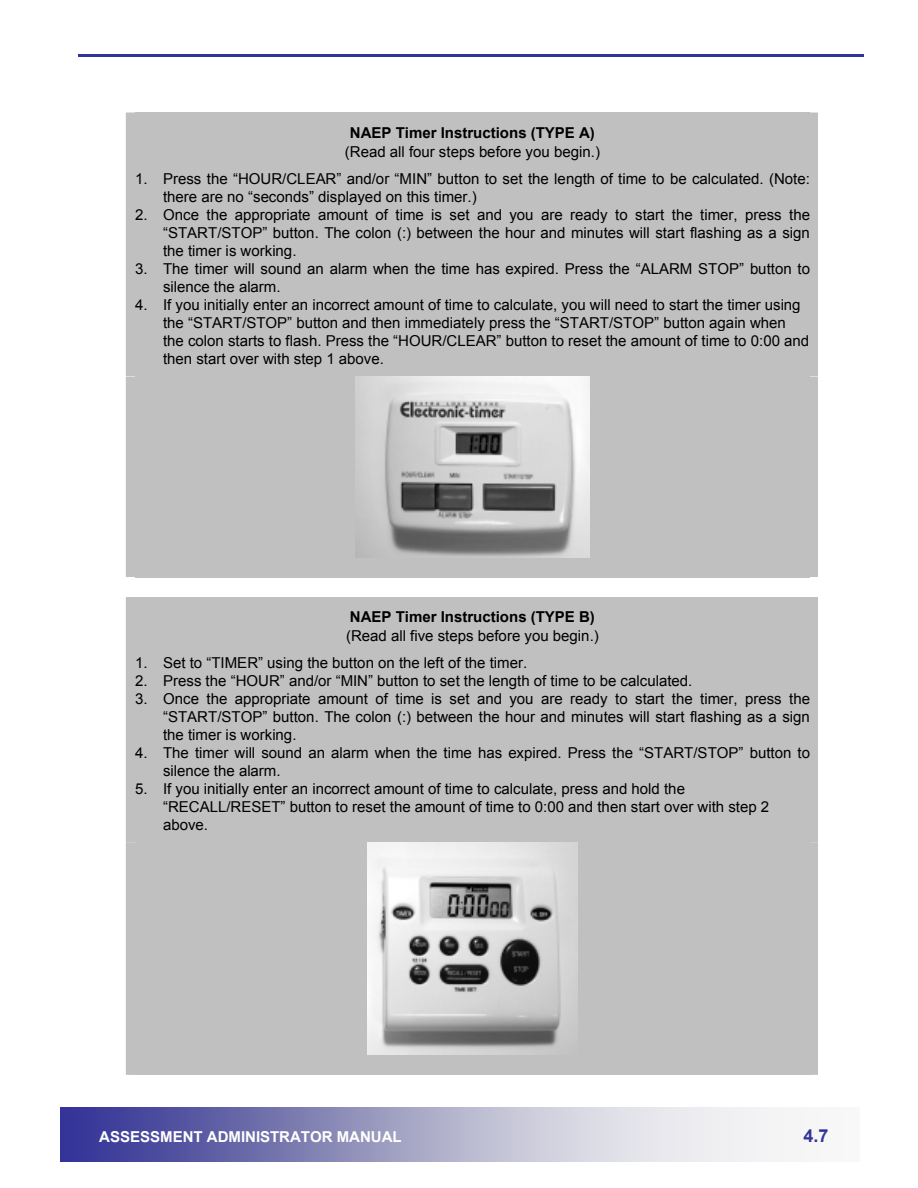
<style>
.page{position:relative;width:918px;height:1188px;background:#fff}
.page>*{position:absolute;margin:0;border:0;box-sizing:border-box;transform-origin:0 0}
.t1{font:700 18px "Arial";color:#33339a}
.t2{font:15px/18px "Arial";color:#000}
.t3{font:700 15px "Arial";color:#000}
.t4{font:700 15px "Arial";color:#fff}
</style>
<div class="page">
<hr style="left:78px;top:54px;width:786px;height:2px;background:#33339a">
<img style="left:60px;top:1108px;width:724px;height:54px">
<div style="left:126px;top:112px;width:692px;height:264px;background:#c0c0c0"></div>
<div style="left:135px;top:112px;width:675px;height:29px;background:#c0c0c0"></div>
<div style="left:135px;top:141px;width:675px;height:28px;background:#c0c0c0"></div>
<div style="left:135px;top:169px;width:675px;height:18px;background:#c0c0c0"></div>
<div style="left:135px;top:187px;width:675px;height:18px;background:#c0c0c0"></div>
<div style="left:135px;top:205px;width:675px;height:18px;background:#c0c0c0"></div>
<div style="left:135px;top:223px;width:675px;height:18px;background:#c0c0c0"></div>
<div style="left:135px;top:241px;width:675px;height:18px;background:#c0c0c0"></div>
<div style="left:135px;top:259px;width:675px;height:18px;background:#c0c0c0"></div>
<div style="left:135px;top:277px;width:675px;height:18px;background:#c0c0c0"></div>
<div style="left:135px;top:295px;width:675px;height:18px;background:#c0c0c0"></div>
<div style="left:135px;top:313px;width:675px;height:18px;background:#c0c0c0"></div>
<div style="left:135px;top:331px;width:675px;height:18px;background:#c0c0c0"></div>
<div style="left:135px;top:349px;width:675px;height:27px;background:#c0c0c0"></div>
<div style="left:126px;top:376px;width:692px;height:201px;background:#c0c0c0"></div>
<div style="left:135px;top:376px;width:675px;height:182px;background:#c0c0c0"></div>
<img style="left:355px;top:376px;width:235px;height:182px">
<div style="left:135px;top:558px;width:675px;height:19px;background:#c0c0c0"></div>
<div style="left:126px;top:597px;width:692px;height:246px;background:#c0c0c0"></div>
<div style="left:135px;top:597px;width:675px;height:28px;background:#c0c0c0"></div>
<div style="left:135px;top:625px;width:675px;height:29px;background:#c0c0c0"></div>
<div style="left:135px;top:654px;width:675px;height:18px;background:#c0c0c0"></div>
<div style="left:135px;top:672px;width:675px;height:18px;background:#c0c0c0"></div>
<div style="left:135px;top:690px;width:675px;height:18px;background:#c0c0c0"></div>
<div style="left:135px;top:708px;width:675px;height:18px;background:#c0c0c0"></div>
<div style="left:135px;top:726px;width:675px;height:18px;background:#c0c0c0"></div>
<div style="left:135px;top:744px;width:675px;height:18px;background:#c0c0c0"></div>
<div style="left:135px;top:762px;width:675px;height:18px;background:#c0c0c0"></div>
<div style="left:135px;top:780px;width:675px;height:18px;background:#c0c0c0"></div>
<div style="left:135px;top:798px;width:675px;height:18px;background:#c0c0c0"></div>
<div style="left:135px;top:816px;width:675px;height:27px;background:#c0c0c0"></div>
<div style="left:126px;top:843px;width:692px;height:232px;background:#c0c0c0"></div>
<div style="left:135px;top:843px;width:675px;height:212px;background:#c0c0c0"></div>
<img style="left:367px;top:843px;width:210px;height:212px">
<div style="left:135px;top:1055px;width:675px;height:20px;background:#c0c0c0"></div>
<p class="t3" style="left:350px;top:124px;width:247px">NAEP Timer Instructions (TYPE A)</p>
<p class="t2" style="left:345px;top:143px;width:257px">(Read all four steps before you begin.)</p>
<p class="t2" style="left:163px;top:170px;width:648px;text-indent:-28px">1. Press the “HOUR/CLEAR” and/or “MIN” button to set the length of time to be calculated. (Note: there are no “seconds” displayed on this timer.)</p>
<p class="t2" style="left:163px;top:206px;width:648px;text-align:justify;text-indent:-28px">2. Once the appropriate amount of time is set and you are ready to start the timer, press the “START/STOP” button. The colon (:) between the hour and minutes will start flashing as a sign the timer is working.</p>
<p class="t2" style="left:163px;top:260px;width:649px;text-indent:-28px">3. The timer will sound an alarm when the time has expired. Press the “ALARM STOP” button to silence the alarm.</p>
<p class="t2" style="left:163px;top:296px;width:648px;text-indent:-28px">4. If you initially enter an incorrect amount of time to calculate, you will need to start the timer using the “START/STOP” button and then immediately press the “START/STOP” button again when the colon starts to flash. Press the “HOUR/CLEAR” button to reset the amount of time to 0:00 and then start over with step 1 above.</p>
<p class="t3" style="left:350px;top:608px;width:247px">NAEP Timer Instructions (TYPE B)</p>
<p class="t2" style="left:346px;top:627px;width:254px">(Read all five steps before you begin.)</p>
<p class="t2" style="left:135px;top:654px;width:394px">1. Set to “TIMER” using the button on the left of the timer.</p>
<p class="t2" style="left:135px;top:672px;width:559px">2. Press the “HOUR” and/or “MIN” button to set the length of time to be calculated.</p>
<p class="t2" style="left:163px;top:690px;width:648px;text-align:justify;text-indent:-28px">3. Once the appropriate amount of time is set and you are ready to start the timer, press the “START/STOP” button. The colon (:) between the hour and minutes will start flashing as a sign the timer is working.</p>
<p class="t2" style="left:163px;top:744px;width:648px;text-indent:-28px">4. The timer will sound an alarm when the time has expired. Press the “START/STOP” button to silence the alarm.</p>
<p class="t2" style="left:163px;top:780px;width:608px;text-indent:-28px">5. If you initially enter an incorrect amount of time to calculate, press and hold the “RECALL/RESET” button to reset the amount of time to 0:00 and then start over with step 2 above.</p>
<p class="t4" style="left:99px;top:1129px;width:304px">ASSESSMENT ADMINISTRATOR MANUAL</p>
<p class="t1" style="left:804px;top:1126px;width:27px">4.7</p>
</div>
